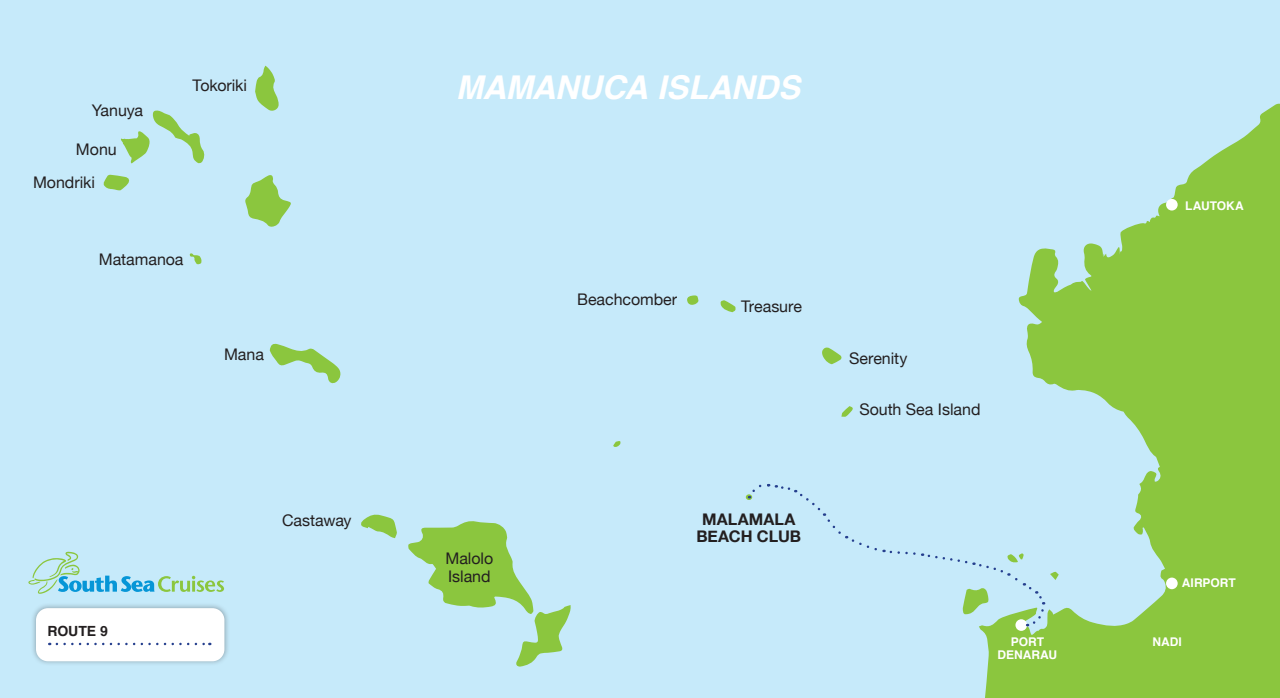
<style>
.page{position:relative;width:1280px;height:698px;background:#fff}
.page>*{position:absolute;margin:0;border:0;box-sizing:border-box;transform-origin:0 0}
.t1{font:italic 700 32.8px "Helvetica";letter-spacing:-.015em;color:#fff}
.t2{font:16px/18px "Helvetica Neue";letter-spacing:-.005em;color:#231f20}
.t3{font:700 16px/17px "Helvetica Neue";letter-spacing:.005em;color:#231f20;text-align:center}
.t4{font:700 14px "Helvetica";color:#231f20}
.t5{font:700 12px/13px "Helvetica";color:#fff;text-align:center}
</style>
<div class="page">
<div style="left:0;top:0;width:1280px;height:697px;background:#c6eafa"></div>
<svg style="left:979px;top:103px;width:301px;height:594px;fill:#8bc63e"></svg>
<svg style="left:104px;top:175px;width:26px;height:15px"></svg>
<svg style="left:408px;top:521px;width:163px;height:145px"></svg>
<svg style="left:245px;top:175px;width:46px;height:52px"></svg>
<svg style="left:270px;top:343px;width:71px;height:41px"></svg>
<svg style="left:255px;top:66px;width:24px;height:45px"></svg>
<svg style="left:361px;top:514px;width:36px;height:24px"></svg>
<svg style="left:121px;top:110px;width:84px;height:53px"></svg>
<svg style="left:822px;top:347px;width:20px;height:17px"></svg>
<svg style="left:720px;top:300px;width:16px;height:12px"></svg>
<svg style="left:687px;top:295px;width:12px;height:10px"></svg>
<svg style="left:841px;top:406px;width:12px;height:11px"></svg>
<svg style="left:613px;top:441px;width:8px;height:6px"></svg>
<svg style="left:190px;top:253px;width:12px;height:11px"></svg>
<div style="left:1166px;top:199px;width:12px;height:11px;background:#fff;border-radius:50%"></div>
<div style="left:1166px;top:577px;width:12px;height:12px;background:#fff;border-radius:50%"></div>
<div style="left:1015px;top:619px;width:12px;height:11px;background:#fff;border-radius:50%"></div>
<svg style="left:746px;top:482px;width:313px;height:144px"></svg>
<div style="left:30px;top:602px;width:200px;height:64px;background:#231f20;opacity:.35"></div>
<div style="left:36px;top:608px;width:188px;height:53px;background:#fff;border-radius:12px"></div>
<svg style="left:57px;top:642px;width:153px;height:3px"></svg>
<svg style="left:28px;top:551px;width:196px;height:42px"></svg>
<p class="t2" style="left:92px;top:102px;width:53px">Yanuya</p>
<p class="t2" style="left:33px;top:133px;width:85px;line-height:33.2px;text-indent:43px">Monu<br>Mondriki</p>
<p class="t2" style="left:193px;top:78px;width:56px">Tokoriki</p>
<p class="t2" style="left:99px;top:251px;width:86px">Matamanoa</p>
<p class="t2" style="left:224px;top:346px;width:41px">Mana</p>
<p class="t4" style="left:47px;top:619px;width:62px">ROUTE 9</p>
<p class="t2" style="left:282px;top:512px;width:71px">Castaway</p>
<h1 class="t1" style="left:456px;top:60px;width:346px">MAMANUCA ISLANDS</h1>
<p class="t2" style="left:445px;top:549px;width:49px">Malolo<br>Island</p>
<p class="t2" style="left:577px;top:291px;width:102px">Beachcomber</p>
<p class="t2" style="left:741px;top:298px;width:62px">Treasure</p>
<p class="t3" style="left:696px;top:510px;width:106px">MALAMALA<br>BEACH CLUB</p>
<p class="t2" style="left:849px;top:350px;width:60px">Serenity</p>
<p class="t2" style="left:859px;top:400px;width:123px">South Sea Island</p>
<p class="t5" style="left:998px;top:635px;width:61px">PORT<br>DENARAU</p>
<p class="t5" style="left:1185px;top:199px;width:60px">LAUTOKA</p>
<p class="t5" style="left:1182px;top:575px;width:55px">AIRPORT</p>
<p class="t5" style="left:1153px;top:635px;width:31px">NADI</p>
</div>
